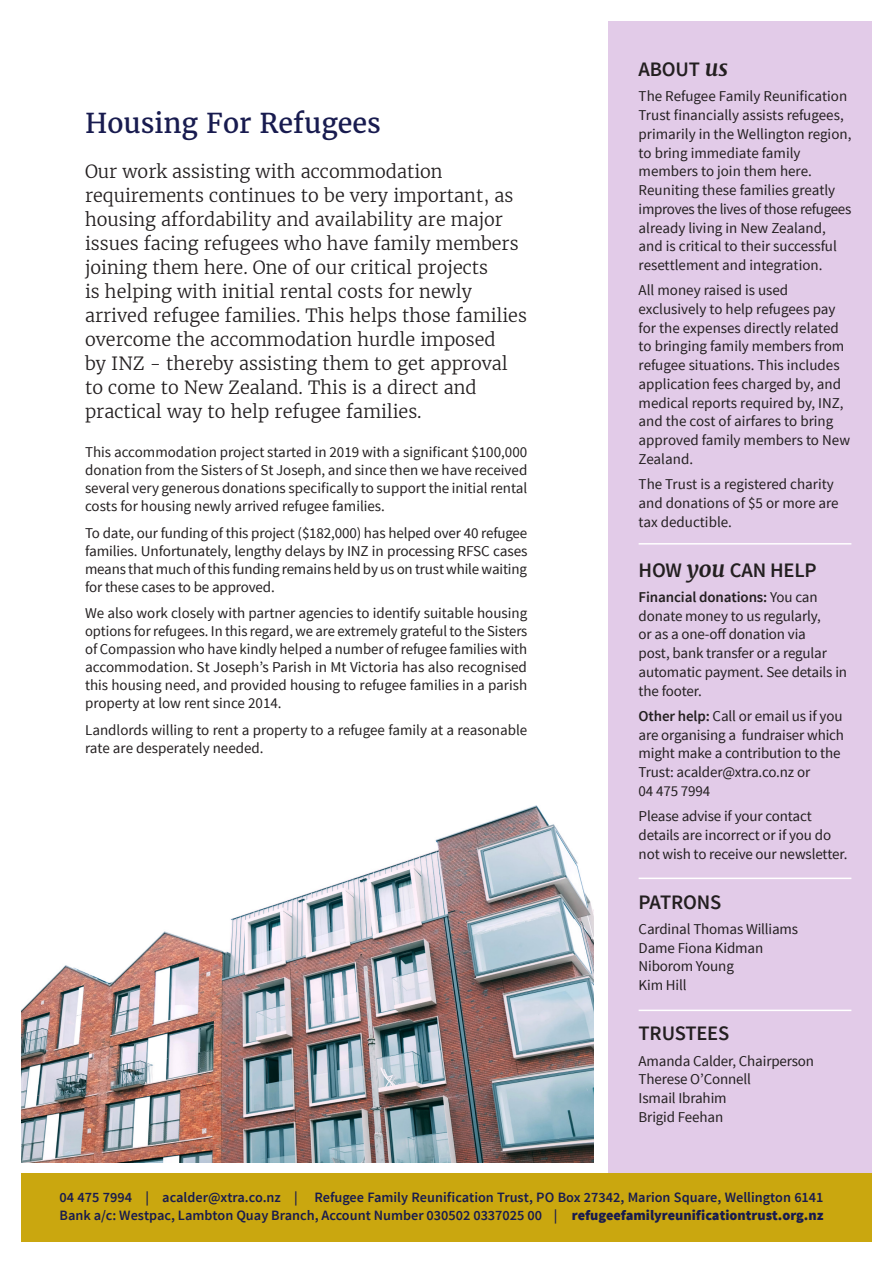
<style>
.page{position:relative;width:893px;height:1263px;background:#fff}
.page>*{position:absolute;margin:0;border:0;box-sizing:border-box;transform-origin:0 0}
.t1{font:27px "Merriweather";color:#181b4f}
.t2{font:600 20.55px "Source Sans Pro";letter-spacing:-.01em;color:#231f20}
.t3{font:300 18px/24px "Merriweather";color:#231f20}
.Bodycopy_justified{font:15px/18.8px "Source Sans Pro";letter-spacing:-.01em;color:#231f20}
.t4{font:600 14.25px/18px "Source Sans Pro";color:#181b4f}
.s1{font-family:"Merriweather";font-weight:700;font-style:italic;font-size:22.5px}
.s2{font-weight:600}
.s3{font-weight:900}
</style>
<div class="page">
<img style="left:21px;top:806px;width:572px;height:356px">
<div style="left:608px;top:21px;width:264px;height:1154px;background:#e2cbe8"></div>
<div style="left:21px;top:1174px;width:851px;height:68px;background:#caa70f"></div>
<hr style="left:639px;top:1010px;width:212px;height:1px;background:#fff">
<hr style="left:639px;top:878px;width:212px;height:1px;background:#fff">
<hr style="left:639px;top:543px;width:212px;height:2px;background:#fff">
<p class="t1" style="left:85px;top:105px;width:297px">Housing For Refugees</p>
<p class="t3" style="left:85px;top:159px;width:443px">Our work assisting with accommodation requirements continues to be very important, as housing affordability and availability are major issues facing refugees who have family members joining them here. One of our critical projects<br>is helping with initial rental costs for newly arrived refugee families. This helps those families overcome the accommodation hurdle imposed<br>by INZ - thereby assisting them to get approval to come to New Zealand. This is a direct and practical way to help refugee families.</p>
<p class="Bodycopy_justified" style="left:85px;top:444px;width:444px;line-height:18px;text-align:justify">This accommodation project started in 2019 with a significant $100,000 donation from the Sisters of St Joseph, and since then we have received several very generous donations specifically to support the initial rental costs for housing newly arrived refugee families.</p>
<p class="Bodycopy_justified" style="left:85px;top:524px;width:444px;line-height:18px;text-align:justify">To date, our funding of this project ($182,000) has helped over 40 refugee families. Unfortunately, lengthy delays by INZ in processing RFSC cases means that much of this funding remains held by us on trust while waiting for these cases to be approved.</p>
<p class="Bodycopy_justified" style="left:85px;top:605px;width:444px;line-height:18px;text-align:justify">We also work closely with partner agencies to identify suitable housing options for refugees. In this regard, we are extremely grateful to the Sisters of Compassion who have kindly helped a number of refugee families with accommodation. St Joseph’s Parish in Mt Victoria has also recognised this housing need, and provided housing to refugee families in a parish property at low rent since 2014.</p>
<p class="Bodycopy_justified" style="left:85px;top:721px;width:444px;line-height:18px">Landlords willing to rent a property to a refugee family at a reasonable rate are desperately needed.</p>
<p class="t2" style="left:639px;top:56px;width:91px">ABOUT <span class="s1">us</span></p>
<p class="Bodycopy_justified" style="left:639px;top:87px;width:214px">The Refugee Family Reunification<br>Trust financially assists refugees, primarily in the Wellington region, to bring immediate family members to join them here.<br>Reuniting these families greatly improves the lives of those refugees already living in New Zealand, and is critical to their successful resettlement and integration.</p>
<p class="Bodycopy_justified" style="left:639px;top:281px;width:213px">All money raised is used exclusively to help refugees pay for the expenses directly related to bringing family members from refugee situations. This includes application fees charged by, and medical reports required by, INZ, and the cost of airfares to bring approved family members to New<br>Zealand.</p>
<p class="Bodycopy_justified" style="left:639px;top:475px;width:202px">The Trust is a registered charity and donations of $5 or more are tax deductible.</p>
<p class="t2" style="left:639px;top:557px;width:180px">HOW <span class="s1">you</span> CAN HELP</p>
<p class="Bodycopy_justified" style="left:639px;top:588px;width:210px"><span class="s2">Financial donations:</span> You can donate money to us regularly,<br>or as a one-off donation via<br>post, bank transfer or a regular automatic payment. See details in the footer.</p>
<p class="Bodycopy_justified" style="left:639px;top:707px;width:207px"><span class="s2">Other help:</span> Call or email us if you are organising a fundraiser which might make a contribution to the<br>Trust: acalder@xtra.co.nz or<br>04 475 7994</p>
<p class="Bodycopy_justified" style="left:639px;top:807px;width:210px">Please advise if your contact details are incorrect or if you do not wish to receive our newsletter.</p>
<p class="t2" style="left:639px;top:889px;width:84px">PATRONS</p>
<p class="Bodycopy_justified" style="left:639px;top:920px;width:161px">Cardinal Thomas Williams<br>Dame Fiona Kidman<br>Niborom Young<br>Kim Hill</p>
<p class="t2" style="left:639px;top:1021px;width:92px">TRUSTEES</p>
<p class="Bodycopy_justified" style="left:639px;top:1051px;width:177px">Amanda Calder, Chairperson<br>Therese O’Connell<br>Ismail Ibrahim<br>Brigid Feehan</p>
<p class="t4" style="left:60px;top:1188px;width:765px">04 475 7994 | acalder@xtra.co.nz | Refugee Family Reunification Trust, PO Box 27342, Marion Square, Wellington 6141<br>Bank a/c: Westpac, Lambton Quay Branch, Account Number 030502 0337025 00 | <span class="s3">refugeefamilyreunificationtrust.org.nz</span></p>
</div>
